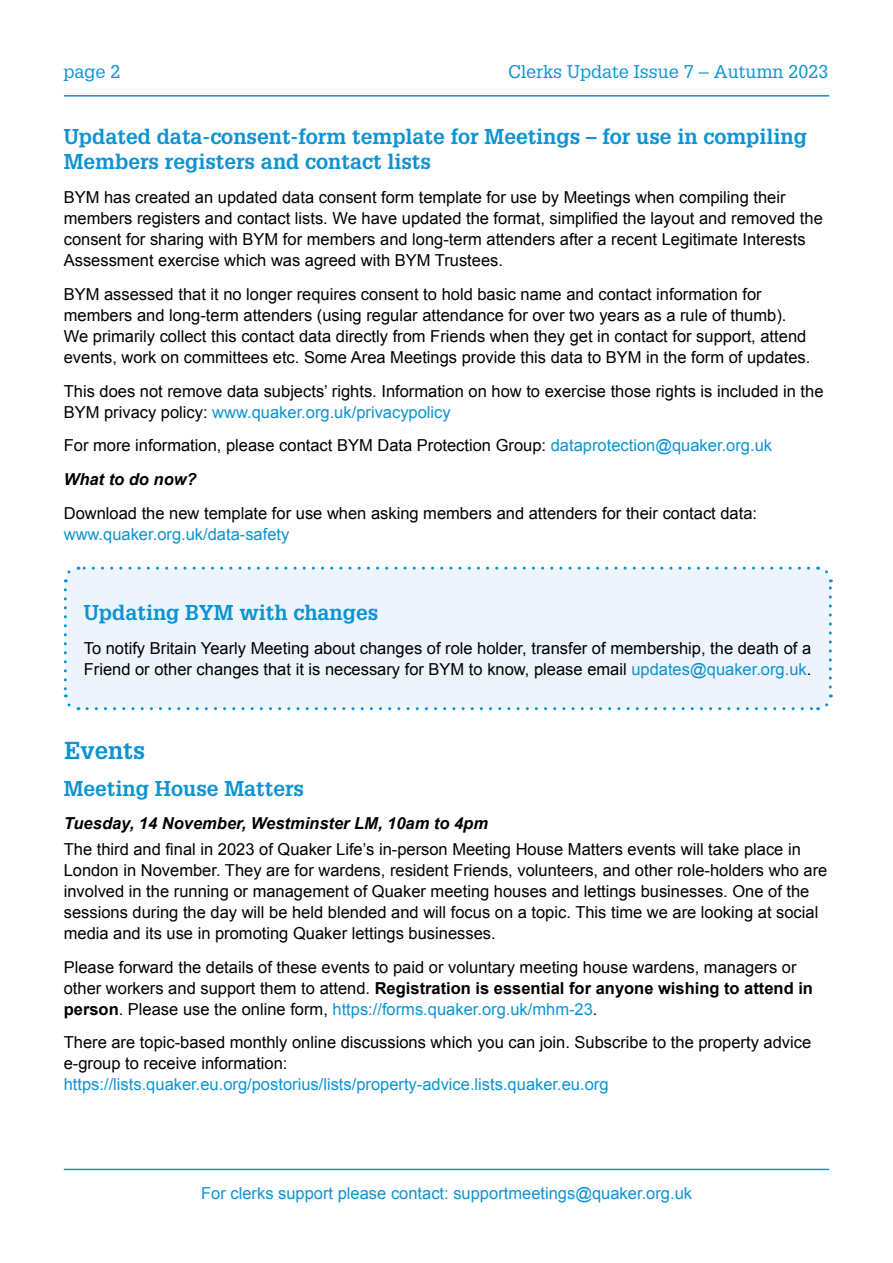
<style>
.page{position:relative;width:893px;height:1263px;background:#fff}
.page>*{position:absolute;margin:0;border:0;box-sizing:border-box;transform-origin:0 0}
.t1{font:700 24px "Glypha";color:#0d93d2}
.t2{font:700 21px/25.2px "Glypha";color:#0d93d2}
.t3{font:18px "Glypha";color:#0d93d2}
.t4{font:16.5px/21px "Arial";color:#000}
.t5{font:16.5px "Arial";color:#0d93d2}
.t6{font:italic 700 16.5px "Arial";color:#000}
.s1{color:#0d93d2}
.s2{font-weight:700;font-style:italic}
.s3{font-weight:700}
</style>
<div class="page">
<hr style="left:64px;top:1169px;width:765px;height:1px;background:#0d93d2">
<hr style="left:64px;top:95px;width:765px;height:2px;background:#0d93d2">
<div style="left:65px;top:568px;width:765px;height:141px;background:#eef4fc;border-radius:13px"></div>
<svg style="left:64px;top:590px;width:15px;height:121px"></svg>
<svg style="left:87px;top:694px;width:746px;height:16px"></svg>
<svg style="left:818px;top:566px;width:14px;height:121px"></svg>
<svg style="left:63px;top:567px;width:745px;height:15px"></svg>
<p class="t3" style="left:64px;top:61px;width:59px">page 2</p>
<p class="t3" style="left:508px;top:60px;width:322px">Clerks Update Issue 7 – Autumn 2023</p>
<p class="t2" style="left:64px;top:123px;width:745px">Updated data-consent-form template for Meetings – for use in compiling<br>Members registers and contact lists</p>
<p class="t4" style="left:64px;top:187px;width:761px">BYM has created an updated data consent form template for use by Meetings when compiling their members registers and contact lists. We have updated the format, simplified the layout and removed the consent for sharing with BYM for members and long-term attenders after a recent Legitimate Interests Assessment exercise which was agreed with BYM Trustees.</p>
<p class="t4" style="left:64px;top:284px;width:748px">BYM assessed that it no longer requires consent to hold basic name and contact information for members and long-term attenders (using regular attendance for over two years as a rule of thumb).<br>We primarily collect this contact data directly from Friends when they get in contact for support, attend events, work on committees etc. Some Area Meetings provide this data to BYM in the form of updates.</p>
<p class="t4" style="left:64px;top:380px;width:761px">This does not remove data subjects’ rights. Information on how to exercise those rights is included in the<br>BYM privacy policy: <span class="s1">www.quaker.org.uk/privacypolicy</span></p>
<p class="t4" style="left:64px;top:429px;width:710px;line-height:33.8px">For more information, please contact BYM Data Protection Group: <span class="s1">dataprotection@quaker.org.uk<br></span><span class="s2">What to do now?</span></p>
<p class="t4" style="left:64px;top:503px;width:695px">Download the new template for use when asking members and attenders for their contact data:</p>
<p class="t5" style="left:64px;top:523px;width:227px">www.quaker.org.uk/data-safety</p>
<p class="t2" style="left:84px;top:600px;width:296px">Updating BYM with changes</p>
<p class="t4" style="left:84px;top:638px;width:729px">To notify Britain Yearly Meeting about changes of role holder, transfer of membership, the death of a<br>Friend or other changes that it is necessary for BYM to know, please email <span class="s1">updates@quaker.org.uk</span>.</p>
<h1 class="t1" style="left:65px;top:735px;width:82px">Events</h1>
<p class="t2" style="left:64px;top:775px;width:242px">Meeting House Matters</p>
<p class="t6" style="left:64px;top:813px;width:426px">Tuesday, 14 November, Westminster LM, 10am to 4pm</p>
<p class="t4" style="left:64px;top:838px;width:765px">The third and final in 2023 of Quaker Life’s in-person Meeting House Matters events will take place in London in November. They are for wardens, resident Friends, volunteers, and other role-holders who are involved in the running or management of Quaker meeting houses and lettings businesses. One of the sessions during the day will be held blended and will focus on a topic. This time we are looking at social media and its use in promoting Quaker lettings businesses.</p>
<p class="t4" style="left:64px;top:956px;width:751px">Please forward the details of these events to paid or voluntary meeting house wardens, managers or other workers and support them to attend. <span class="s3">Registration is essential for anyone wishing to attend in person</span>. Please use the online form, <span class="s1">https://forms.quaker.org.uk/mhm-23</span>.</p>
<p class="t4" style="left:64px;top:1032px;width:749px">There are topic-based monthly online discussions which you can join. Subscribe to the property advice e-group to receive information:</p>
<p class="t5" style="left:64px;top:1074px;width:546px">https://lists.quaker.eu.org/postorius/lists/property-advice.lists.quaker.eu.org</p>
<p class="t5" style="left:201px;top:1182px;width:492px">For clerks support please contact: supportmeetings@quaker.org.uk</p>
</div>
